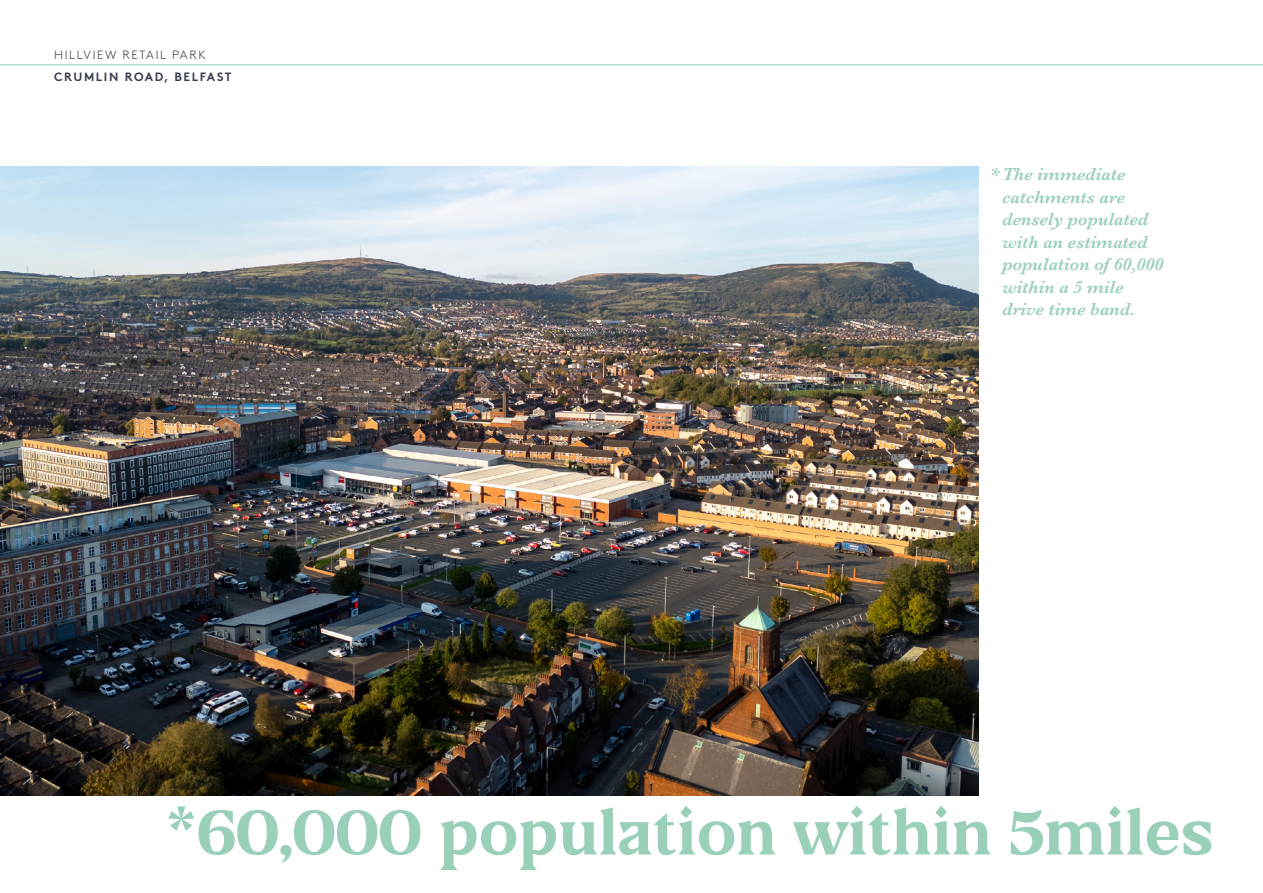
<style>
.page{position:relative;width:1263px;height:893px;background:#fff}
.page>*{position:absolute;margin:0;border:0;box-sizing:border-box;transform-origin:0 0}
.t1{font:700 62.55px "Blaak";color:#9ad0b8}
.t2{font:italic 600 18px/22.5px "Baskerville";color:#9ad0b8}
.t3{font:700 12px "Brown Std";letter-spacing:.135em;color:#363e4f}
.t4{font:300 12px "Brown Std";letter-spacing:.135em;color:#363e4f}
</style>
<div class="page">
<img style="left:0;top:167px;width:978px;height:628px">
<hr style="left:0;top:64px;width:1263px;height:1px;background:#9ad0b8">
<svg style="left:168px;top:806px;width:26px;height:25px"></svg>
<p class="t4" style="left:54px;top:48px;width:153px">HILLVIEW RETAIL PARK</p>
<p class="t3" style="left:54px;top:70px;width:179px">CRUMLIN ROAD, BELFAST</p>
<p class="t2" style="left:1002px;top:163px;width:163px;text-indent:-12px">*The immediate catchments are densely populated with an estimated population of 60,000 within a 5 mile drive time band.</p>
<h1 class="t1" style="left:197px;top:794px;width:1018px">60,000 population within 5miles</h1>
</div>
